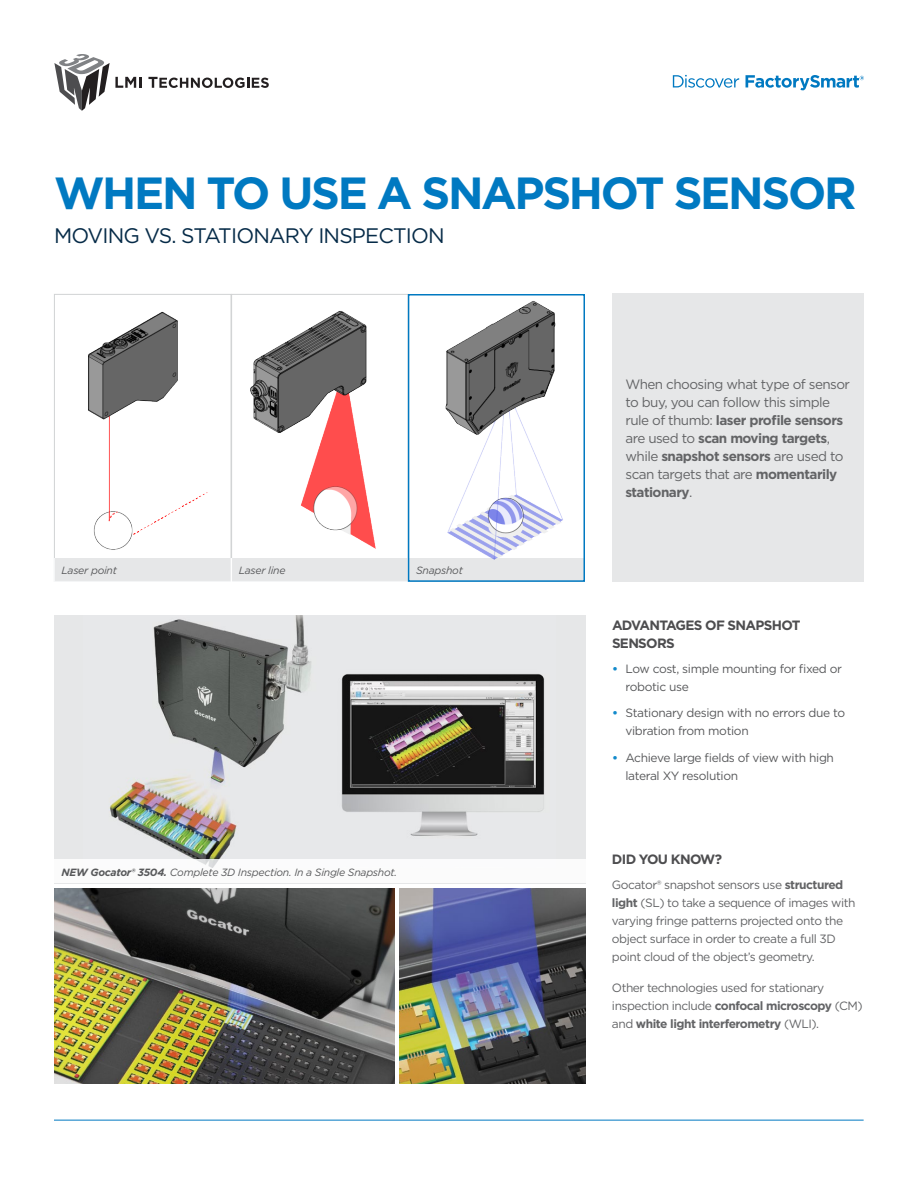
<style>
.page{position:relative;width:918px;height:1188px;background:#fff}
.page>*{position:absolute;margin:0;border:0;box-sizing:border-box;transform-origin:0 0}
.t1{font:700 45px "Gotham";letter-spacing:-.05em;color:#0079c1}
.t2{font:21px "Gotham";letter-spacing:-.04em;color:#062b48}
.t3{font:13.5px/18px "Gotham";letter-spacing:-.04em;color:#636466}
.t4{font:700 13.5px/18px "Gotham";letter-spacing:-.05em;color:#4d4d4f}
.t5{font:12px/18px "Gotham";letter-spacing:-.04em;color:#636466}
.t6{font:12px/18px "Gotham";letter-spacing:-.03em;color:#58595b}
.t7{font:italic 10.5px "Gotham";letter-spacing:-.025em;color:#58595b}
.s1{font-weight:700}
.s2{font-weight:700;color:#128acb}
</style>
<div class="page">
<div style="left:409px;top:558px;width:176px;height:24px;background:#e6e7e8"></div>
<img style="left:88px;top:311px;width:288px;height:239px">
<div style="left:231px;top:294px;width:178px;height:288px;border:1px solid #d1d3d4"></div>
<div style="left:54px;top:294px;width:177px;height:288px;border:1px solid #d1d3d4"></div>
<div style="left:54px;top:615px;width:531px;height:268px;background:#e6e7e8"></div>
<img style="left:83px;top:615px;width:473px;height:245px">
<img style="left:400px;top:889px;width:185px;height:195px">
<img style="left:54px;top:889px;width:340px;height:195px">
<div style="left:54px;top:558px;width:177px;height:24px;background:#e6e7e8"></div>
<div style="left:54px;top:860px;width:531px;height:23px;background:#fbfbfb"></div>
<div style="left:231px;top:558px;width:178px;height:24px;background:#e6e7e8"></div>
<img style="left:445px;top:301px;width:118px;height:259px">
<div style="left:408px;top:294px;width:177px;height:288px;border:2px solid #0079c1"></div>
<svg style="left:54px;top:54px;width:88px;height:57px"></svg>
<svg style="left:148px;top:77px;width:121px;height:11px"></svg>
<div style="left:612px;top:294px;width:252px;height:288px;background:#e6e7e8"></div>
<svg style="left:673px;top:75px;width:66px;height:13px"></svg>
<svg style="left:746px;top:75px;width:118px;height:15px"></svg>
<hr style="left:54px;top:1120px;width:810px;height:1px;background:#0079c1">
<h1 class="t1" style="left:54px;top:163px;width:804px">WHEN TO USE A SNAPSHOT SENSOR</h1>
<h2 class="t2" style="left:54px;top:222px;width:392px">MOVING VS. STATIONARY INSPECTION</h2>
<p class="t7" style="left:62px;top:564px;width:57px">Laser point</p>
<p class="t7" style="left:416px;top:564px;width:48px">Snapshot</p>
<p class="t7" style="left:239px;top:564px;width:48px">Laser line</p>
<p class="t7" style="left:62px;top:865px;width:337px"><span class="s1">NEW Gocator® 3504.</span> Complete 3D Inspection. In a Single Snapshot.</p>
<p class="t3" style="left:626px;top:375px;width:226px">When choosing what type of sensor to buy, you can follow this simple rule of thumb: <span class="s1">laser profile sensors </span>are used to <span class="s1">scan moving targets</span>, while <span class="s1">snapshot sensors</span> are used to scan targets that are <span class="s1">momentarily stationary</span>.</p>
<p class="t4" style="left:612px;top:616px;width:190px">ADVANTAGES OF SNAPSHOT<br>SENSORS</p>
<p class="t6" style="left:626px;top:659px;width:218px;text-indent:-14px"><span class="s2">•</span> Low cost, simple mounting for fixed or robotic use</p>
<p class="t6" style="left:626px;top:704px;width:221px;text-indent:-14px"><span class="s2">•</span> Stationary design with no errors due to vibration from motion</p>
<p class="t6" style="left:626px;top:749px;width:210px;text-indent:-14px"><span class="s2">•</span> Achieve large fields of view with high lateral XY resolution</p>
<p class="t4" style="left:612px;top:850px;width:112px">DID YOU KNOW?</p>
<p class="t5" style="left:612px;top:875px;width:245px">Gocator® snapshot sensors use <span class="s1">structured light</span> (SL) to take a sequence of images with varying fringe patterns projected onto the object surface in order to create a full 3D point cloud of the object’s geometry.</p>
<p class="t5" style="left:612px;top:979px;width:252px">Other technologies used for stationary inspection include <span class="s1">confocal microscopy</span> (CM) and <span class="s1">white light interferometry</span> (WLI).</p>
</div>
